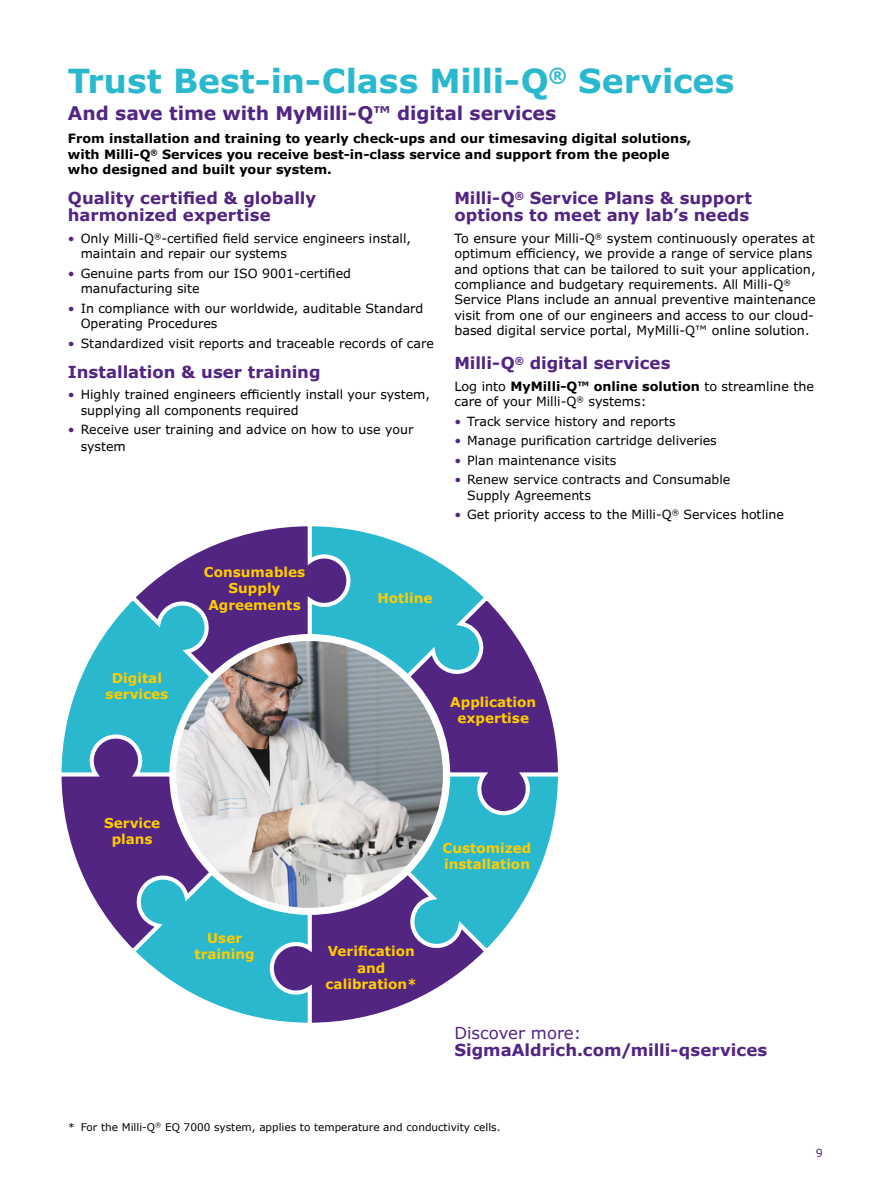
<style>
.page{position:relative;width:891px;height:1188px;background:#fff}
.page>*{position:absolute;margin:0;border:0;box-sizing:border-box;transform-origin:0 0}
.t1{font:700 33px "Verdana Pro";color:#29b8ce}
.t2{font:700 18.75px "Verdana";letter-spacing:-.005em;color:#522583}
.t3{font:700 16.5px/17.2px "Verdana Pro";color:#522583}
.t4{font:16.5px "Verdana Pro";color:#522583}
.t5{font:700 13.65px/16.4px "Verdana Pro";color:#fc0;text-align:center}
.t6{font:12.75px/15.3px "Verdana Pro";color:#000}
.t7{font:700 12.75px/15.3px "Verdana Pro";color:#000}
.t8{font:12.6px/15.3px "Verdana Pro";color:#000}
.t9{font:11.1px "Verdana Pro";color:#522583}
.t10{font:10.5px "Verdana";color:#000}
.s1{color:#522583}
.s2{font-weight:700}
</style>
<div class="page">
<svg style="left:61px;top:526px;width:497px;height:497px"></svg>
<img style="left:176px;top:641px;width:267px;height:267px;border-radius:133px">
<h1 class="t1" style="left:68px;top:60px;width:668px">Trust Best-in-Class Milli-Q<sup>®</sup> Services</h1>
<h2 class="t2" style="left:68px;top:101px;width:490px">And save time with MyMilli-Q™ digital services</h2>
<p class="t7" style="left:68px;top:131px;width:625px">From installation and training to yearly check-ups and our timesaving digital solutions, with Milli-Q<sup>®</sup> Services you receive best-in-class service and support from the people who designed and built your system.</p>
<h3 class="t3" style="left:68px;top:190px;width:250px">Quality certified &amp; globally harmonized expertise</h3>
<p class="t8" style="left:81px;top:231px;width:332px;text-indent:-13px"><span class="s1">•</span> Only Milli-Q<sup>®</sup>-certified field service engineers install, maintain and repair our systems</p>
<p class="t8" style="left:81px;top:266px;width:272px;text-indent:-13px"><span class="s1">•</span> Genuine parts from our ISO 9001-certified manufacturing site</p>
<p class="t8" style="left:81px;top:301px;width:344px;text-indent:-13px"><span class="s1">•</span> In compliance with our worldwide, auditable Standard<br>Operating Procedures</p>
<p class="t8" style="left:68px;top:336px;width:367px"><span class="s1">•</span> Standardized visit reports and traceable records of care</p>
<h3 class="t3" style="left:68px;top:363px;width:254px">Installation &amp; user training</h3>
<p class="t8" style="left:81px;top:387px;width:351px;text-indent:-13px"><span class="s1">•</span> Highly trained engineers efficiently install your system, supplying all components required</p>
<p class="t8" style="left:81px;top:421px;width:334px;line-height:17.2px;text-indent:-13px"><span class="s1">•</span> Receive user training and advice on how to use your system</p>
<h3 class="t3" style="left:454px;top:190px;width:299px">Milli-Q<sup>®</sup> Service Plans &amp; support options to meet any lab’s needs</h3>
<p class="t6" style="left:454px;top:231px;width:363px">To ensure your Milli-Q<sup>®</sup> system continuously operates at optimum efficiency, we provide a range of service plans and options that can be tailored to suit your application, compliance and budgetary requirements. All Milli-Q<sup>® </sup>Service Plans include an annual preventive maintenance visit from one of our engineers and access to our cloud&shy;based digital service portal, MyMilli-Q™ online solution.</p>
<h3 class="t3" style="left:454px;top:355px;width:218px">Milli-Q<sup>®</sup> digital services</h3>
<p class="t6" style="left:454px;top:379px;width:361px">Log into <span class="s2">MyMilli-Q™ online solution</span> to streamline the care of your Milli-Q<sup>®</sup> systems:</p>
<p class="t8" style="left:454px;top:414px;width:223px"><span class="s1">•</span> Track service history and reports</p>
<p class="t8" style="left:454px;top:433px;width:264px"><span class="s1">•</span> Manage purification cartridge deliveries</p>
<p class="t8" style="left:454px;top:453px;width:164px"><span class="s1">•</span> Plan maintenance visits</p>
<p class="t8" style="left:467px;top:472px;width:265px;text-indent:-13px"><span class="s1">•</span> Renew service contracts and Consumable<br>Supply Agreements</p>
<p class="t8" style="left:454px;top:507px;width:331px"><span class="s1">•</span> Get priority access to the Milli-Q<sup>®</sup> Services hotline</p>
<p class="t5" style="left:106px;top:670px;width:64px">Digital services</p>
<p class="t5" style="left:204px;top:564px;width:103px">Consumables<br>Supply<br>Agreements</p>
<p class="t5" style="left:377px;top:590px;width:57px">Hotline</p>
<p class="t5" style="left:450px;top:694px;width:87px">Application expertise</p>
<p class="t5" style="left:104px;top:815px;width:58px">Service plans</p>
<p class="t5" style="left:195px;top:930px;width:62px">User training</p>
<p class="t5" style="left:443px;top:840px;width:90px;text-align:left">Customized installation</p>
<p class="t5" style="left:326px;top:943px;width:93px">Verification and calibration*</p>
<h3 class="t4" style="left:454px;top:1023px;width:128px">Discover more:</h3>
<h3 class="t3" style="left:454px;top:1042px;width:315px">SigmaAldrich.com/milli-qservices</h3>
<p class="t10" style="left:68px;top:1120px;width:434px">* For the Milli-Q<sup>®</sup> EQ 7000 system, applies to temperature and conductivity cells.</p>
<p class="t9" style="left:816px;top:1146px;width:9px">9</p>
</div>
